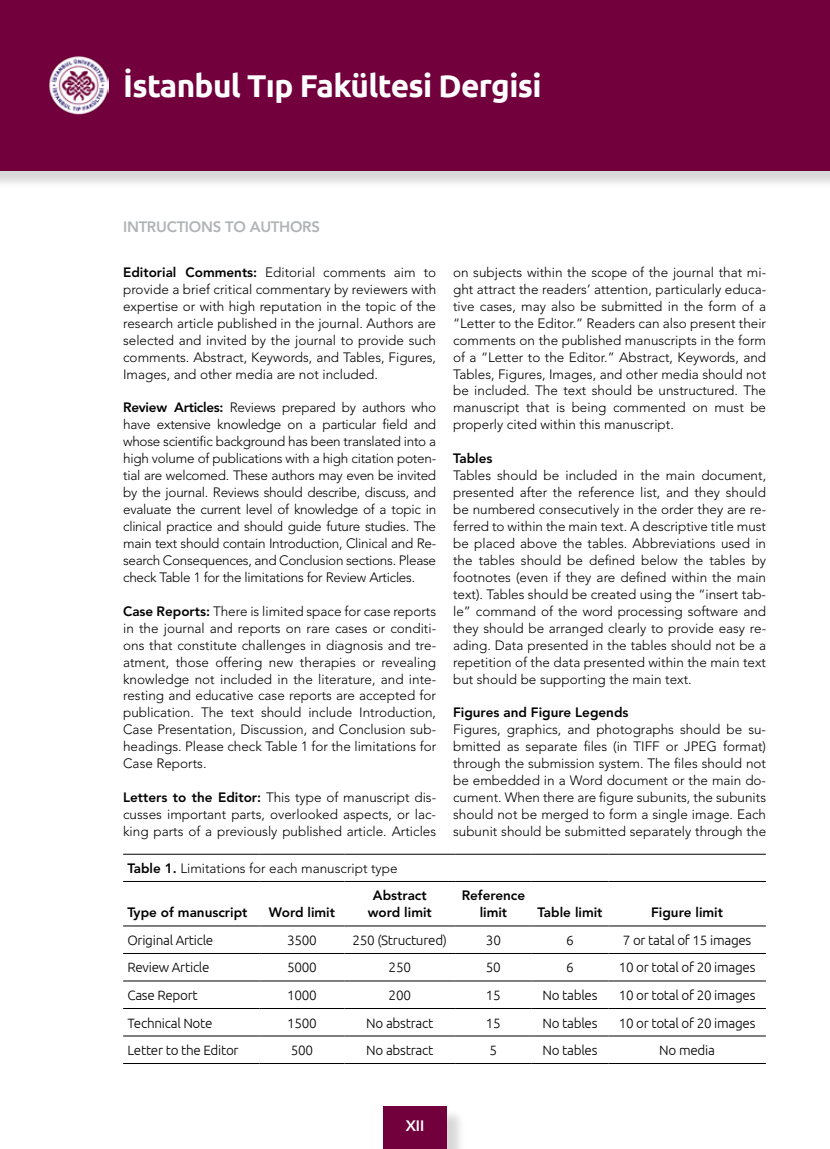
<style>
.page{position:relative;width:830px;height:1149px;background:#fff}
.page>*{position:absolute;margin:0;border:0;box-sizing:border-box;transform-origin:0 0}
.t1{font:700 31.5px "Ubuntu";letter-spacing:-.02em;color:#fff}
.t2{font:800 15px "Avenir LT Std";letter-spacing:-.02em;color:#b1b4b6}
.t3{font:800 15px "Avenir LT Std";color:#fff}
.t4{font:300 13.5px/17px "Avenir LT Std";color:#000;text-align:justify}
.t5{font:300 13.5px "Ubuntu";letter-spacing:-.02em;color:#000}
.t6{font:800 13.5px/17.2px "Avenir LT Std";color:#000;text-align:center}
.s1{font-weight:800}
</style>
<div class="page">
<div style="left:385px;top:1108px;width:80px;height:40px;background:#000;opacity:.16"></div>
<div style="left:383px;top:1106px;width:63px;height:42px;background:#71003c"></div>
<div style="left:0;top:0;width:829px;height:189px;background:#000;opacity:.16"></div>
<div style="left:0;top:0;width:829px;height:170px;background:#71003c"></div>
<hr style="left:123px;top:925px;width:136px;height:1px;background:#000">
<hr style="left:259px;top:925px;width:85px;height:1px;background:#000">
<hr style="left:344px;top:925px;width:111px;height:1px;background:#000">
<hr style="left:455px;top:925px;width:76px;height:1px;background:#000">
<hr style="left:531px;top:925px;width:77px;height:1px;background:#000">
<hr style="left:608px;top:925px;width:157px;height:1px;background:#000">
<hr style="left:123px;top:952px;width:136px;height:1px;background:#000">
<hr style="left:259px;top:952px;width:85px;height:1px;background:#000">
<hr style="left:344px;top:952px;width:111px;height:1px;background:#000">
<hr style="left:455px;top:952px;width:76px;height:1px;background:#000">
<hr style="left:531px;top:952px;width:77px;height:1px;background:#000">
<hr style="left:608px;top:952px;width:157px;height:1px;background:#000">
<hr style="left:123px;top:980px;width:136px;height:1px;background:#000">
<hr style="left:259px;top:980px;width:85px;height:1px;background:#000">
<hr style="left:344px;top:980px;width:111px;height:1px;background:#000">
<hr style="left:455px;top:980px;width:76px;height:1px;background:#000">
<hr style="left:531px;top:980px;width:77px;height:1px;background:#000">
<hr style="left:608px;top:980px;width:157px;height:1px;background:#000">
<hr style="left:123px;top:1007px;width:136px;height:1px;background:#000">
<hr style="left:259px;top:1007px;width:85px;height:1px;background:#000">
<hr style="left:344px;top:1007px;width:111px;height:1px;background:#000">
<hr style="left:455px;top:1007px;width:76px;height:1px;background:#000">
<hr style="left:531px;top:1007px;width:77px;height:1px;background:#000">
<hr style="left:608px;top:1007px;width:157px;height:1px;background:#000">
<hr style="left:123px;top:1035px;width:136px;height:1px;background:#000">
<hr style="left:259px;top:1035px;width:85px;height:1px;background:#000">
<hr style="left:344px;top:1035px;width:111px;height:1px;background:#000">
<hr style="left:455px;top:1035px;width:76px;height:1px;background:#000">
<hr style="left:531px;top:1035px;width:77px;height:1px;background:#000">
<hr style="left:608px;top:1035px;width:157px;height:1px;background:#000">
<hr style="left:123px;top:1062px;width:136px;height:1px;background:#000">
<hr style="left:259px;top:1062px;width:85px;height:1px;background:#000">
<hr style="left:344px;top:1062px;width:111px;height:1px;background:#000">
<hr style="left:455px;top:1062px;width:76px;height:1px;background:#000">
<hr style="left:531px;top:1062px;width:77px;height:1px;background:#000">
<hr style="left:608px;top:1062px;width:157px;height:1px;background:#000">
<hr style="left:123px;top:853px;width:136px;height:1px;background:#000">
<hr style="left:259px;top:853px;width:85px;height:1px;background:#000">
<hr style="left:344px;top:853px;width:111px;height:1px;background:#000">
<hr style="left:455px;top:853px;width:76px;height:1px;background:#000">
<hr style="left:531px;top:853px;width:77px;height:1px;background:#000">
<hr style="left:608px;top:853px;width:157px;height:1px;background:#000">
<hr style="left:123px;top:880px;width:136px;height:1px;background:#000">
<hr style="left:259px;top:880px;width:85px;height:1px;background:#000">
<hr style="left:344px;top:880px;width:111px;height:1px;background:#000">
<hr style="left:455px;top:880px;width:76px;height:1px;background:#000">
<hr style="left:531px;top:880px;width:77px;height:1px;background:#000">
<hr style="left:608px;top:880px;width:157px;height:1px;background:#000">
<img style="left:49px;top:56px;width:59px;height:59px">
<h1 class="t1" style="left:123px;top:67px;width:420px">İstanbul Tıp Fakültesi Dergisi</h1>
<p class="t2" style="left:123px;top:218px;width:198px">INTRUCTIONS TO AUTHORS</p>
<p class="t4" style="left:123px;top:263px;width:314px"><span class="s1">Editorial Comments:</span> Editorial comments aim to provide a brief critical commentary by reviewers with expertise or with high reputation in the topic of the research article published in the journal. Authors are selected and invited by the journal to provide such comments. Abstract, Keywords, and Tables, Figures, Images, and other media are not included.</p>
<p class="t4" style="left:123px;top:399px;width:314px"><span class="s1">Review Articles:</span> Reviews prepared by authors who have extensive knowledge on a particular field and whose scientific background has been translated into a high volume of publications with a high citation poten&shy;tial are welcomed. These authors may even be invited by the journal. Reviews should describe, discuss, and evaluate the current level of knowledge of a topic in clinical practice and should guide future studies. The main text should contain Introduction, Clinical and Re&shy;search Consequences, and Conclusion sections. Please check Table 1 for the limitations for Review Articles.</p>
<p class="t4" style="left:123px;top:602px;width:314px"><span class="s1">Case Reports:</span> There is limited space for case reports in the journal and reports on rare cases or conditi&shy;ons that constitute challenges in diagnosis and tre&shy;atment, those offering new therapies or revealing knowledge not included in the literature, and inte&shy;resting and educative case reports are accepted for publication. The text should include Introduction, Case Presentation, Discussion, and Conclusion sub&shy;headings. Please check Table 1 for the limitations for Case Reports.</p>
<p class="t4" style="left:123px;top:788px;width:314px"><span class="s1">Letters to the Editor:</span> This type of manuscript dis&shy;cusses important parts, overlooked aspects, or lac&shy;king parts of a previously published article. Articles</p>
<p class="t4" style="left:453px;top:263px;width:314px">on subjects within the scope of the journal that mi&shy;ght attract the readers’ attention, particularly educa&shy;tive cases, may also be submitted in the form of a “Letter to the Editor.” Readers can also present their comments on the published manuscripts in the form of a “Letter to the Editor.” Abstract, Keywords, and Tables, Figures, Images, and other media should not be included. The text should be unstructured. The manuscript that is being commented on must be properly cited within this manuscript.</p>
<p class="t6" style="left:453px;top:450px;width:41px">Tables</p>
<p class="t4" style="left:453px;top:467px;width:314px">Tables should be included in the main document, presented after the reference list, and they should be numbered consecutively in the order they are re&shy;ferred to within the main text. A descriptive title must be placed above the tables. Abbreviations used in the tables should be defined below the tables by footnotes (even if they are defined within the main text). Tables should be created using the “insert tab&shy;le” command of the word processing software and they should be arranged clearly to provide easy re&shy;ading. Data presented in the tables should not be a repetition of the data presented within the main text but should be supporting the main text.</p>
<p class="t6" style="left:453px;top:703px;width:177px">Figures and Figure Legends</p>
<p class="t4" style="left:453px;top:721px;width:314px">Figures, graphics, and photographs should be su&shy;bmitted as separate files (in TIFF or JPEG format) through the submission system. The files should not be embedded in a Word document or the main do&shy;cument. When there are figure subunits, the subunits should not be merged to form a single image. Each subunit should be submitted separately through the</p>
<p class="t4" style="left:127px;top:859px;width:271px"><span class="s1">Table 1.</span> Limitations for each manuscript type</p>
<p class="t6" style="left:127px;top:903px;width:122px">Type of manuscript</p>
<p class="t6" style="left:268px;top:903px;width:68px">Word limit</p>
<p class="t6" style="left:367px;top:886px;width:66px">Abstract word limit</p>
<p class="t6" style="left:461px;top:886px;width:65px">Reference limit</p>
<p class="t6" style="left:537px;top:903px;width:66px">Table limit</p>
<p class="t6" style="left:651px;top:903px;width:73px">Figure limit</p>
<p class="t5" style="left:127px;top:931px;width:87px">Original Article</p>
<p class="t5" style="left:287px;top:931px;width:31px">3500</p>
<p class="t5" style="left:352px;top:931px;width:96px">250 (Structured)</p>
<p class="t5" style="left:485px;top:931px;width:16px">30</p>
<p class="t5" style="left:566px;top:931px;width:9px">6</p>
<p class="t5" style="left:622px;top:931px;width:130px">7 or tatal of 15 images</p>
<p class="t5" style="left:127px;top:959px;width:84px">Review Article</p>
<p class="t5" style="left:287px;top:959px;width:31px">5000</p>
<p class="t5" style="left:388px;top:959px;width:24px">250</p>
<p class="t5" style="left:485px;top:959px;width:16px">50</p>
<p class="t5" style="left:566px;top:959px;width:9px">6</p>
<p class="t5" style="left:618px;top:959px;width:138px">10 or total of 20 images</p>
<p class="t5" style="left:127px;top:986px;width:72px">Case Report</p>
<p class="t5" style="left:287px;top:986px;width:31px">1000</p>
<p class="t5" style="left:388px;top:986px;width:24px">200</p>
<p class="t5" style="left:485px;top:986px;width:16px">15</p>
<p class="t5" style="left:542px;top:986px;width:56px">No tables</p>
<p class="t5" style="left:618px;top:986px;width:138px">10 or total of 20 images</p>
<p class="t5" style="left:127px;top:1014px;width:87px">Technical Note</p>
<p class="t5" style="left:287px;top:1014px;width:31px">1500</p>
<p class="t5" style="left:366px;top:1014px;width:68px">No abstract</p>
<p class="t5" style="left:485px;top:1014px;width:16px">15</p>
<p class="t5" style="left:542px;top:1014px;width:56px">No tables</p>
<p class="t5" style="left:618px;top:1014px;width:138px">10 or total of 20 images</p>
<p class="t5" style="left:127px;top:1041px;width:113px">Letter to the Editor</p>
<p class="t5" style="left:290px;top:1041px;width:24px">500</p>
<p class="t5" style="left:366px;top:1041px;width:68px">No abstract</p>
<p class="t5" style="left:489px;top:1041px;width:9px">5</p>
<p class="t5" style="left:542px;top:1041px;width:56px">No tables</p>
<p class="t5" style="left:659px;top:1041px;width:57px">No media</p>
<p class="t3" style="left:405px;top:1115px;width:20px">XII</p>
</div>
